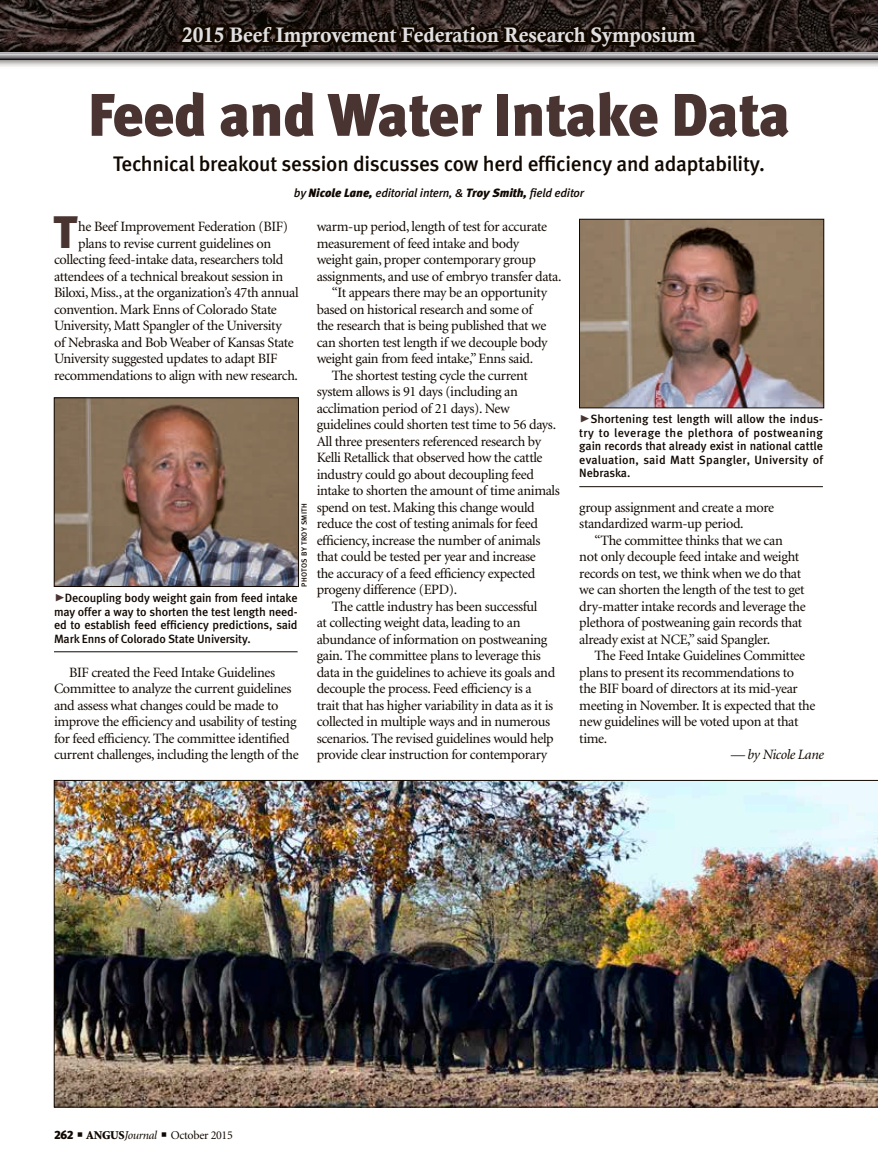
<style>
.page{position:relative;width:878px;height:1168px;background:#fff}
.page>*{position:absolute;margin:0;border:0;box-sizing:border-box;transform-origin:0 0}
.headline{font:60px "Meta Black LF";letter-spacing:-.01em;color:#4a3432}
.Drop_Cap{font:45.45px "Meta Black LF";color:#4a3432}
.deck{font:21px "Meta Medium LF";letter-spacing:-.01em;color:#110800}
.deck-2{font:21px "Calis MT Bol";letter-spacing:-.01em;color:#e0e0e2}
.body_text{font:14.25px/16.5px "Minion";letter-spacing:-.025em;color:#110800}
.Drop_Cap-2{font:14.25px "Minion";letter-spacing:-.025em;color:#110800}
.body_text-2{font:italic 14.25px "Minion";letter-spacing:-.025em;color:#110800}
.cutline_w_rule{font:12px/13.5px "Meta Medium LF";letter-spacing:-.01em;color:#110800;text-align:justify}
.byline{font:italic 12px "Meta Medium LF";letter-spacing:-.01em;color:#110800}
.t1{font:12px "Minion";letter-spacing:-.025em;color:#110800}
.photo_credit{font:7.5px "Meta Medium LF";letter-spacing:.045em;color:#110800}
.s1{font-family:"Meta Black LF"}
.s2{font-family:"Meta Black Caps Expert";font-size:21px;color:#4a3432}
.s3{font-weight:900}
.s4{font-style:italic}
</style>
<div class="page">
<svg style="left:0;top:0;width:878px;height:67px;background:#39312d"></svg>
<svg style="left:0;top:52px;width:878px;height:7px;background:#9a989c"></svg>
<img style="left:581px;top:221px;width:241px;height:185px">
<div style="left:579px;top:219px;width:245px;height:189px;border:1px solid #110800"></div>
<hr style="left:579px;top:486px;width:243px;height:1px;background:#110800">
<img style="left:54px;top:780px;width:824px;height:327px">
<img style="left:56px;top:400px;width:240px;height:185px">
<div style="left:54px;top:398px;width:244px;height:189px;border:1px solid #110800"></div>
<hr style="left:54px;top:651px;width:243px;height:1px;background:#110800">
<p class="deck-2" style="left:182px;top:23px;width:515px">2015 Beef Improvement Federation Research Symposium</p>
<p class="headline" style="left:88px;top:79px;width:703px">Feed and Water Intake Data</p>
<p class="deck" style="left:113px;top:152px;width:653px">Technical breakout session discusses cow herd efficiency and adaptability.</p>
<p class="byline" style="left:294px;top:185px;width:292px">by <span class="s1">Nicole Lane,</span> editorial intern, &amp; <span class="s1">Troy Smith,</span> field editor</p>
<p class="Drop_Cap" style="left:54px;top:204px;width:25px">T</p>
<p class="Drop_Cap-2" style="left:78px;top:219px;width:211px">he Beef Improvement Federation (BIF)</p>
<p class="Drop_Cap-2" style="left:78px;top:236px;width:195px">plans to revise current guidelines on</p>
<p class="Drop_Cap-2" style="left:54px;top:252px;width:231px">collecting feed-intake data, researchers told</p>
<p class="Drop_Cap-2" style="left:54px;top:269px;width:231px">attendees of a technical breakout session in</p>
<p class="Drop_Cap-2" style="left:54px;top:285px;width:246px">Biloxi, Miss., at the organization’s 47th annual</p>
<p class="Drop_Cap-2" style="left:54px;top:302px;width:224px">convention. Mark Enns of Colorado State</p>
<p class="Drop_Cap-2" style="left:54px;top:318px;width:229px">University, Matt Spangler of the University</p>
<p class="Drop_Cap-2" style="left:54px;top:335px;width:241px">of Nebraska and Bob Weaber of Kansas State</p>
<p class="Drop_Cap-2" style="left:54px;top:351px;width:225px">University suggested updates to adapt BIF</p>
<p class="Drop_Cap-2" style="left:54px;top:368px;width:245px">recommendations to align with new research.</p>
<p class="photo_credit" style="left:300px;top:587px;width:85px;rotate:-90deg">PHOTOS BY TROY SMITH</p>
<p class="cutline_w_rule" style="left:54px;top:591px;width:245px"><span class="s2">@</span>Decoupling body weight gain from feed intake may offer a way to shorten the test length need&shy;ed to establish feed efficiency predictions, said Mark Enns of Colorado State University.</p>
<p class="body_text" style="left:54px;top:664px;width:246px;text-indent:15px">BIF created the Feed Intake Guidelines Committee to analyze the current guidelines and assess what changes could be made to improve the efficiency and usability of testing for feed efficiency. The committee identified current challenges, including the length of the</p>
<p class="body_text" style="left:316px;top:219px;width:246px">warm-up period, length of test for accurate measurement of feed intake and body<br>weight gain, proper contemporary group assignments, and use of embryo transfer data.</p>
<p class="body_text" style="left:316px;top:285px;width:232px;text-indent:15px">“It appears there may be an opportunity based on historical research and some of the research that is being published that we can shorten test length if we decouple body weight gain from feed intake,” Enns said.</p>
<p class="body_text" style="left:316px;top:367px;width:245px;text-indent:15px">The shortest testing cycle the current system allows is 91 days (including an acclimation period of 21 days). New guidelines could shorten test time to 56 days.<br>All three presenters referenced research by Kelli Retallick that observed how the cattle industry could go about decoupling feed intake to shorten the amount of time animals spend on test. Making this change would reduce the cost of testing animals for feed efficiency, increase the number of animals that could be tested per year and increase<br>the accuracy of a feed efficiency expected progeny difference (EPD).</p>
<p class="body_text" style="left:316px;top:598px;width:240px;text-indent:15px">The cattle industry has been successful<br>at collecting weight data, leading to an abundance of information on postweaning gain. The committee plans to leverage this data in the guidelines to achieve its goals and decouple the process. Feed efficiency is a trait that has higher variability in data as it is collected in multiple ways and in numerous scenarios. The revised guidelines would help provide clear instruction for contemporary</p>
<p class="cutline_w_rule" style="left:579px;top:412px;width:245px"><span class="s2">@</span>Shortening test length will allow the indus&shy;try to leverage the plethora of postweaning gain records that already exist in national cattle evaluation, said Matt Spangler, University of Nebraska.</p>
<p class="body_text" style="left:579px;top:499px;width:196px">group assignment and create a more standardized warm-up period.</p>
<p class="body_text" style="left:579px;top:532px;width:228px;text-indent:15px">“The committee thinks that we can<br>not only decouple feed intake and weight records on test, we think when we do that we can shorten the length of the test to get dry-matter intake records and leverage the plethora of postweaning gain records that already exist at NCE,” said Spangler.</p>
<p class="body_text" style="left:579px;top:648px;width:238px;text-indent:15px">The Feed Intake Guidelines Committee plans to present its recommendations to<br>the BIF board of directors at its mid-year meeting in November. It is expected that the new guidelines will be voted upon at that time.</p>
<p class="body_text-2" style="left:730px;top:747px;width:95px">— by Nicole Lane</p>
<p class="t1" style="left:54px;top:1129px;width:180px"><span class="s1">262</span> ■ <span class="s3">ANGUS</span><span class="s4">Journal</span> ■ October 2015</p>
</div>
